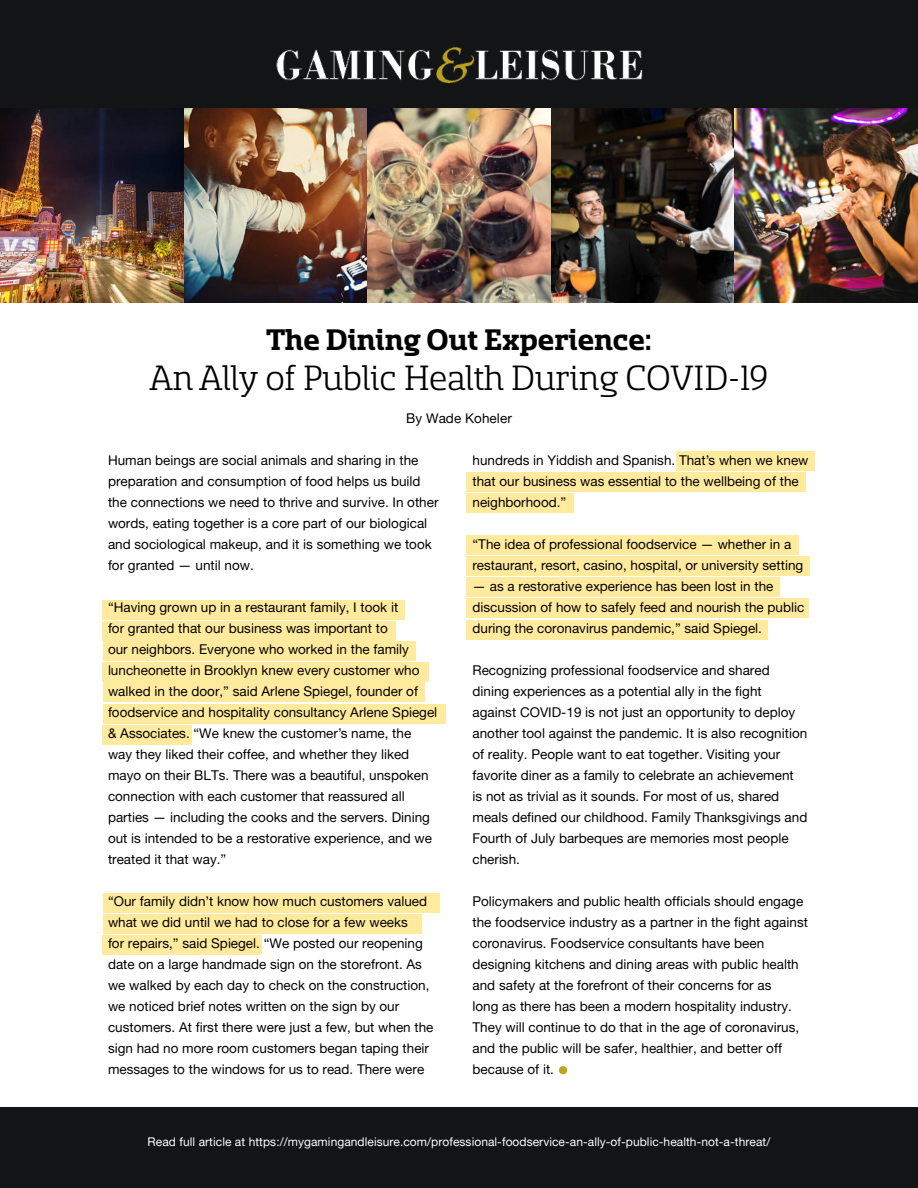
<style>
.page{position:relative;width:918px;height:1188px;background:#fff}
.page>*{position:absolute;margin:0;border:0;box-sizing:border-box;transform-origin:0 0}
.t1{font:39px "Sancoale Slab W01 Norm";color:#000}
.t2{font:700 33px "Sancoale Slab W01 Norm";color:#000}
.t3{font:13.5px/21px "Alte Haas Grotesk";color:#000}
.t4{font:12px "Alte Haas Grotesk";letter-spacing:.005em;color:#fff}
</style>
<div class="page">
<div style="left:103px;top:893px;width:337px;height:19px;background:#ffea9d"></div>
<div style="left:103px;top:704px;width:343px;height:19px;background:#ffea9d"></div>
<div style="left:103px;top:662px;width:326px;height:19px;background:#ffea9d"></div>
<div style="left:103px;top:642px;width:313px;height:19px;background:#ffea9d"></div>
<div style="left:103px;top:621px;width:293px;height:19px;background:#ffea9d"></div>
<div style="left:103px;top:601px;width:302px;height:19px;background:#ffea9d"></div>
<div style="left:103px;top:683px;width:321px;height:19px;background:#ffea9d"></div>
<div style="left:676px;top:451px;width:139px;height:19px;background:#ffea9d"></div>
<div style="left:466px;top:535px;width:333px;height:19px;background:#ffea9d"></div>
<div style="left:466px;top:599px;width:343px;height:19px;background:#ffea9d"></div>
<div style="left:103px;top:914px;width:318px;height:19px;background:#ffea9d"></div>
<div style="left:103px;top:725px;width:89px;height:19px;background:#ffea9d"></div>
<div style="left:466px;top:473px;width:340px;height:19px;background:#ffea9d"></div>
<div style="left:466px;top:556px;width:343px;height:19px;background:#ffea9d"></div>
<div style="left:466px;top:620px;width:302px;height:19px;background:#ffea9d"></div>
<div style="left:103px;top:936px;width:159px;height:19px;background:#ffea9d"></div>
<div style="left:466px;top:494px;width:108px;height:19px;background:#ffea9d"></div>
<div style="left:466px;top:578px;width:313px;height:19px;background:#ffea9d"></div>
<div style="left:0;top:1107px;width:918px;height:81px;background:#131416"></div>
<img style="left:0;top:0;width:918px;height:302px">
<img style="left:271px;top:35px;width:376px;height:60px">
<div style="left:559px;top:1066px;width:8px;height:8px;background:#bfa41d;border-radius:50%"></div>
<h2 class="t2" style="left:266px;top:324px;width:388px">The Dining Out Experience:</h2>
<h1 class="t1" style="left:150px;top:360px;width:620px">An Ally of Public Health During COVID-19</h1>
<p class="t3" style="left:406px;top:407px;width:107px">By Wade Koheler</p>
<p class="t3" style="left:108px;top:450px;width:332px">Human beings are social animals and sharing in the preparation and consumption of food helps us build the connections we need to thrive and survive. In other words, eating together is a core part of our biological and sociological makeup, and it is something we took for granted — until now.</p>
<p class="t3" style="left:108px;top:597px;width:331px">“Having grown up in a restaurant family, I took it<br>for granted that our business was important to<br>our neighbors. Everyone who worked in the family luncheonette in Brooklyn knew every customer who walked in the door,” said Arlene Spiegel, founder of foodservice and hospitality consultancy Arlene Spiegel &amp; Associates. “We knew the customer’s name, the way they liked their coffee, and whether they liked mayo on their BLTs. There was a beautiful, unspoken connection with each customer that reassured all parties — including the cooks and the servers. Dining out is intended to be a restorative experience, and we treated it that way.”</p>
<p class="t3" style="left:108px;top:891px;width:327px">“Our family didn’t know how much customers valued what we did until we had to close for a few weeks<br>for repairs,” said Spiegel. “We posted our reopening date on a large handmade sign on the storefront. As we walked by each day to check on the construction, we noticed brief notes written on the sign by our customers. At first there were just a few, but when the sign had no more room customers began taping their messages to the windows for us to read. There were</p>
<p class="t3" style="left:472px;top:450px;width:338px">hundreds in Yiddish and Spanish. That’s when we knew that our business was essential to the wellbeing of the neighborhood.”</p>
<p class="t3" style="left:472px;top:534px;width:332px">“The idea of professional foodservice — whether in a restaurant, resort, casino, hospital, or university setting</p>
<p class="t3" style="left:472px;top:576px;width:333px">— as a restorative experience has been lost in the discussion of how to safely feed and nourish the public during the coronavirus pandemic,” said Spiegel.</p>
<p class="t3" style="left:472px;top:660px;width:336px">Recognizing professional foodservice and shared dining experiences as a potential ally in the fight against COVID-19 is not just an opportunity to deploy another tool against the pandemic. It is also recognition of reality. People want to eat together. Visiting your favorite diner as a family to celebrate an achievement<br>is not as trivial as it sounds. For most of us, shared meals defined our childhood. Family Thanksgivings and Fourth of July barbeques are memories most people cherish.</p>
<p class="t3" style="left:472px;top:891px;width:337px">Policymakers and public health officials should engage the foodservice industry as a partner in the fight against coronavirus. Foodservice consultants have been designing kitchens and dining areas with public health and safety at the forefront of their concerns for as<br>long as there has been a modern hospitality industry.<br>They will continue to do that in the age of coronavirus, and the public will be safer, healthier, and better off because of it.</p>
<p class="t4" style="left:148px;top:1135px;width:624px">Read full article at https://mygamingandleisure.com/professional-foodservice-an-ally-of-public-health-not-a-threat/</p>
</div>
